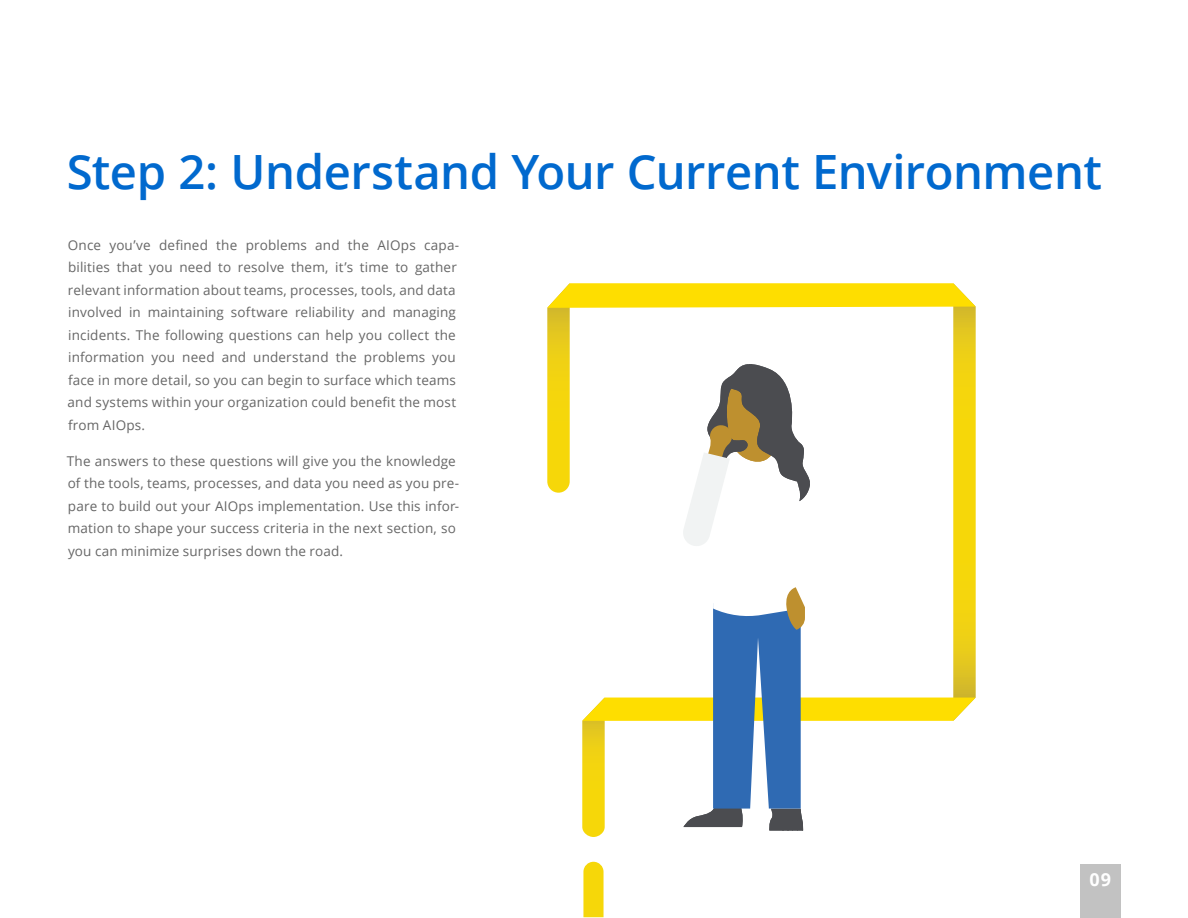
<style>
.page{position:relative;width:1188px;height:918px;background:#fff}
.page>*{position:absolute;margin:0;border:0;box-sizing:border-box;transform-origin:0 0}
.t1{font:600 47.25px "Open Sans";letter-spacing:-.01em;color:#0169ce}
.t2{font:700 18px "Open Sans";color:#fff}
.t3{font:13.5px/22.5px "Open Sans";letter-spacing:.01em;color:#666}
</style>
<div class="page">
<svg style="left:583px;top:862px;width:21px;height:55px"></svg>
<svg style="left:547px;top:283px;width:429px;height:554px"></svg>
<div style="left:1080px;top:864px;width:40px;height:54px;background:#c2c2c2"></div>
<h1 class="t1" style="left:67px;top:139px;width:1037px">Step 2: Understand Your Current Environment</h1>
<p class="t3" style="left:68px;top:233px;width:393px">Once you’ve defined the problems and the AIOps capa&shy;bilities that you need to resolve them, it’s time to gather relevant information about teams, processes, tools, and data involved in maintaining software reliability and managing incidents. The following questions can help you collect the information you need and understand the problems you face in more detail, so you can begin to surface which teams and systems within your organization could benefit the most from AIOps.</p>
<p class="t3" style="left:67px;top:449px;width:394px">The answers to these questions will give you the knowledge of the tools, teams, processes, and data you need as you pre&shy;pare to build out your AIOps implementation. Use this infor&shy;mation to shape your success criteria in the next section, so you can minimize surprises down the road.</p>
<h2 class="t2" style="left:1089px;top:867px;width:23px">09</h2>
</div>
